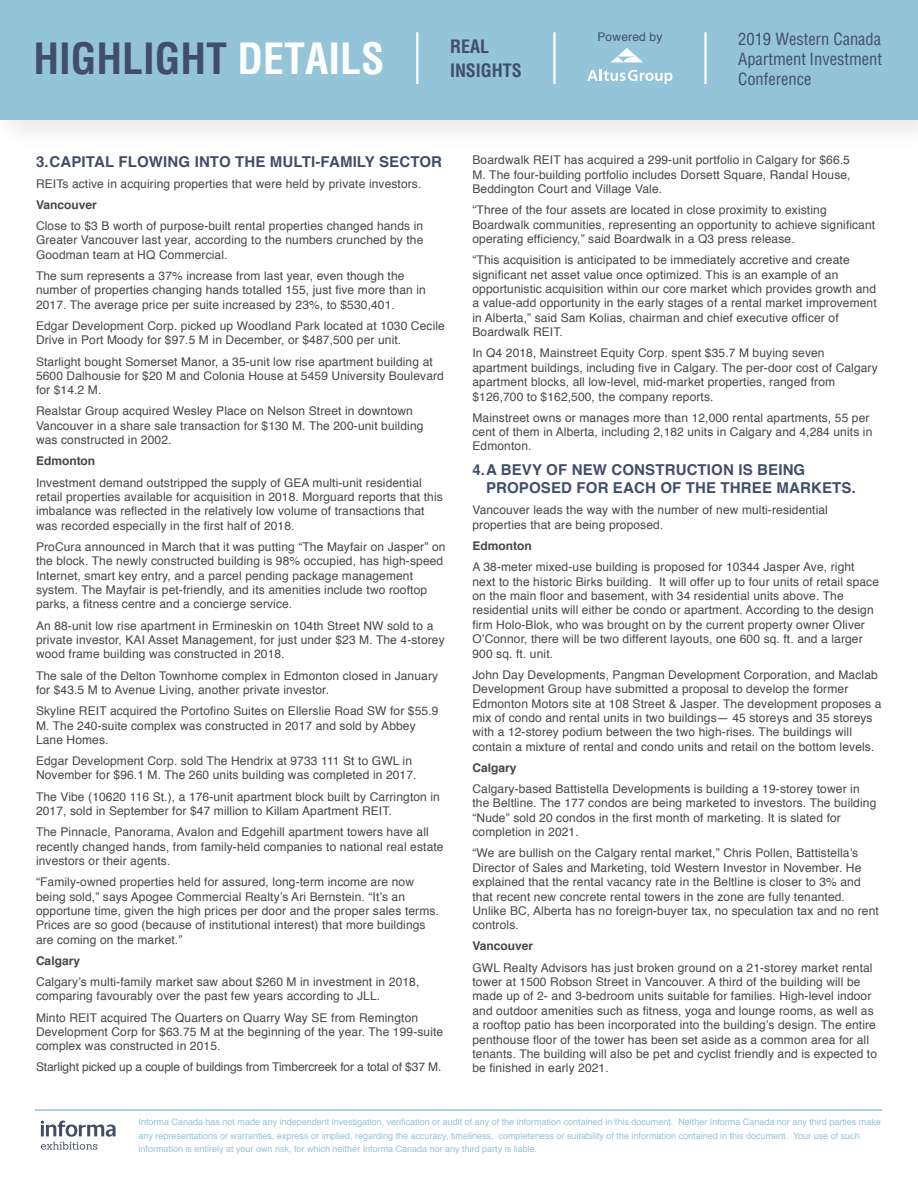
<style>
.page{position:relative;width:918px;height:1188px;background:#fff}
.page>*{position:absolute;margin:0;border:0;box-sizing:border-box;transform-origin:0 0}
.t1{font:700 condensed 42px "Helvetica";color:#424e69}
.t2{font:700 condensed 18px/24px "Helvetica";letter-spacing:-.005em;color:#424e69}
.t3{font:condensed 16.5px/19.8px "Helvetica";color:#424e69;text-align:justify}
.t4{font:700 15px/18px "Helvetica";letter-spacing:.01em;color:#424e69}
.t5{font:12px/14.4px "Helvetica";letter-spacing:.01em;color:#474749}
.t6{font:12px "Helvetica";letter-spacing:-.01em;color:#474749}
.t7{font:700 12px "Helvetica";color:#474749}
.t8{font:12px "Helvetica";letter-spacing:.015em;color:#424e69}
.t9{font:9px/13.5px "Helvetica";color:#94c4d7}
.s1{color:#fff}
</style>
<div class="page">
<div style="left:0;top:0;width:918px;height:153px;background:#f8f8f8"></div>
<div style="left:0;top:0;width:918px;height:119px;background:#94c4d7"></div>
<hr style="left:416px;top:32px;width:2px;height:52px;background:#fff">
<hr style="left:553px;top:32px;width:3px;height:52px;background:#fff">
<svg style="left:587px;top:69px;width:85px;height:15px"></svg>
<svg style="left:611px;top:48px;width:32px;height:14px"></svg>
<hr style="left:704px;top:32px;width:3px;height:52px;background:#fff">
<hr style="left:35px;top:1109px;width:847px;height:2px;background:#94c4d7">
<svg style="left:41px;top:1121px;width:75px;height:29px"></svg>
<h1 class="t1" style="left:33px;top:34px;width:353px">HIGHLIGHT <span class="s1">DETAILS</span></h1>
<h2 class="t2" style="left:450px;top:34px;width:73px">REAL<br>INSIGHTS</h2>
<h3 class="t3" style="left:738px;top:29px;width:145px">2019 Western Canada Apartment Investment Conference</h3>
<p class="t8" style="left:597px;top:28px;width:66px">Powered by</p>
<p class="t4" style="left:36px;top:153px;width:408px">3.CAPITAL FLOWING INTO THE MULTI-FAMILY SECTOR</p>
<p class="t5" style="left:36px;top:177px;width:387px">REITs active in acquiring properties that were held by private investors.</p>
<p class="t7" style="left:36px;top:195px;width:62px">Vancouver</p>
<p class="t5" style="left:36px;top:219px;width:389px;text-align:justify">Close to $3 B worth of purpose-built rental properties changed hands in Greater Vancouver last year, according to the numbers crunched by the Goodman team at HQ Commercial.</p>
<p class="t5" style="left:36px;top:269px;width:391px">The sum represents a 37% increase from last year, even though the number of properties changing hands totalled 155, just five more than in<br>2017. The average price per suite increased by 23%, to $530,401.</p>
<p class="t5" style="left:36px;top:319px;width:410px">Edgar Development Corp. picked up Woodland Park located at 1030 Cecile<br>Drive in Port Moody for $97.5 M in December, or $487,500 per unit.</p>
<p class="t5" style="left:36px;top:354px;width:409px">Starlight bought Somerset Manor, a 35-unit low rise apartment building at<br>5600 Dalhousie for $20 M and Colonia House at 5459 University Boulevard for $14.2 M.</p>
<p class="t5" style="left:36px;top:404px;width:389px">Realstar Group acquired Wesley Place on Nelson Street in downtown<br>Vancouver in a share sale transaction for $130 M. The 200-unit building was constructed in 2002.</p>
<p class="t7" style="left:36px;top:452px;width:61px">Edmonton</p>
<p class="t5" style="left:36px;top:476px;width:408px">Investment demand outstripped the supply of GEA multi-unit residential retail properties available for acquisition in 2018. Morguard reports that this imbalance was reflected in the relatively low volume of transactions that was recorded especially in the first half of 2018.</p>
<p class="t5" style="left:36px;top:540px;width:411px">ProCura announced in March that it was putting “The Mayfair on Jasper” on the block. The newly constructed building is 98% occupied, has high-speed Internet, smart key entry, and a parcel pending package management system. The Mayfair is pet-friendly, and its amenities include two rooftop parks, a fitness centre and a concierge service.</p>
<p class="t5" style="left:36px;top:619px;width:410px">An 88-unit low rise apartment in Ermineskin on 104th Street NW sold to a private investor, KAI Asset Management, for just under $23 M. The 4-storey wood frame building was constructed in 2018.</p>
<p class="t5" style="left:36px;top:669px;width:404px">The sale of the Delton Townhome complex in Edmonton closed in January for $43.5 M to Avenue Living, another private investor.</p>
<p class="t5" style="left:36px;top:704px;width:404px">Skyline REIT acquired the Portofino Suites on Ellerslie Road SW for $55.9<br>M. The 240-suite complex was constructed in 2017 and sold by Abbey<br>Lane Homes.</p>
<p class="t5" style="left:36px;top:754px;width:382px">Edgar Development Corp. sold The Hendrix at 9733 111 St to GWL in<br>November for $96.1 M. The 260 units building was completed in 2017.</p>
<p class="t5" style="left:36px;top:790px;width:405px">The Vibe (10620 116 St.), a 176-unit apartment block built by Carrington in<br>2017, sold in September for $47 million to Killam Apartment REIT.</p>
<p class="t5" style="left:36px;top:825px;width:409px">The Pinnacle, Panorama, Avalon and Edgehill apartment towers have all recently changed hands, from family-held companies to national real estate investors or their agents.</p>
<p class="t5" style="left:36px;top:875px;width:404px">“Family-owned properties held for assured, long-term income are now being sold,” says Apogee Commercial Realty’s Ari Bernstein. “It’s an opportune time, given the high prices per door and the proper sales terms.<br>Prices are so good (because of institutional interest) that more buildings are coming on the market.”</p>
<p class="t7" style="left:36px;top:951px;width:46px">Calgary</p>
<p class="t5" style="left:36px;top:975px;width:385px">Calgary’s multi-family market saw about $260 M in investment in 2018, comparing favourably over the past few years according to JLL.</p>
<p class="t5" style="left:36px;top:1010px;width:409px">Minto REIT acquired The Quarters on Quarry Way SE from Remington<br>Development Corp for $63.75 M at the beginning of the year. The 199-suite complex was constructed in 2015.</p>
<p class="t6" style="left:36px;top:1058px;width:407px">Starlight picked up a couple of buildings from Timbercreek for a total of $37 M.</p>
<p class="t5" style="left:472px;top:153px;width:380px;text-align:justify">Boardwalk REIT has acquired a 299-unit portfolio in Calgary for $66.5<br>M. The four-building portfolio includes Dorsett Square, Randal House, Beddington Court and Village Vale.</p>
<p class="t5" style="left:472px;top:203px;width:404px">“Three of the four assets are located in close proximity to existing<br>Boardwalk communities, representing an opportunity to achieve significant operating efficiency,” said Boardwalk in a Q3 press release.</p>
<p class="t5" style="left:472px;top:253px;width:406px">“This acquisition is anticipated to be immediately accretive and create significant net asset value once optimized. This is an example of an opportunistic acquisition within our core market which provides growth and a value-add opportunity in the early stages of a rental market improvement in Alberta,” said Sam Kolias, chairman and chief executive officer of Boardwalk REIT.</p>
<p class="t5" style="left:472px;top:346px;width:407px">In Q4 2018, Mainstreet Equity Corp. spent $35.7 M buying seven apartment buildings, including five in Calgary. The per-door cost of Calgary apartment blocks, all low-level, mid-market properties, ranged from $126,700 to $162,500, the company reports.</p>
<p class="t5" style="left:472px;top:411px;width:401px">Mainstreet owns or manages more than 12,000 rental apartments, 55 per cent of them in Alberta, including 2,182 units in Calgary and 4,284 units in<br>Edmonton.</p>
<p class="t4" style="left:486px;top:461px;width:371px;text-indent:-14px">4.A BEVY OF NEW CONSTRUCTION IS BEING<br>PROPOSED FOR EACH OF THE THREE MARKETS.</p>
<p class="t5" style="left:472px;top:503px;width:357px">Vancouver leads the way with the number of new multi-residential properties that are being proposed.</p>
<p class="t7" style="left:472px;top:536px;width:61px">Edmonton</p>
<p class="t5" style="left:472px;top:560px;width:408px">A 38-meter mixed-use building is proposed for 10344 Jasper Ave, right next to the historic Birks building. It will offer up to four units of retail space on the main floor and basement, with 34 residential units above. The residential units will either be condo or apartment. According to the design firm Holo-Blok, who was brought on by the current property owner Oliver O’Connor, there will be two different layouts, one 600 sq. ft. and a larger 900 sq. ft. unit.</p>
<p class="t5" style="left:472px;top:668px;width:411px">John Day Developments, Pangman Development Corporation, and Maclab Development Group have submitted a proposal to develop the former Edmonton Motors site at 108 Street &amp; Jasper. The development proposes a mix of condo and rental units in two buildings— 45 storeys and 35 storeys with a 12-storey podium between the two high-rises. The buildings will contain a mixture of rental and condo units and retail on the bottom levels.</p>
<p class="t7" style="left:472px;top:758px;width:46px">Calgary</p>
<p class="t5" style="left:472px;top:782px;width:405px">Calgary-based Battistella Developments is building a 19-storey tower in the Beltline. The 177 condos are being marketed to investors. The building “Nude” sold 20 condos in the first month of marketing. It is slated for completion in 2021.</p>
<p class="t5" style="left:472px;top:846px;width:408px">“We are bullish on the Calgary rental market,” Chris Pollen, Battistella’s Director of Sales and Marketing, told Western Investor in November. He explained that the rental vacancy rate in the Beltline is closer to 3% and that recent new concrete rental towers in the zone are fully tenanted.<br>Unlike BC, Alberta has no foreign-buyer tax, no speculation tax and no rent controls.</p>
<p class="t7" style="left:472px;top:937px;width:62px">Vancouver</p>
<p class="t5" style="left:472px;top:961px;width:406px">GWL Realty Advisors has just broken ground on a 21-storey market rental tower at 1500 Robson Street in Vancouver. A third of the building will be made up of 2- and 3-bedroom units suitable for families. High-level indoor and outdoor amenities such as fitness, yoga and lounge rooms, as well as a rooftop patio has been incorporated into the building’s design. The entire penthouse floor of the tower has been set aside as a common area for all tenants. The building will also be pet and cyclist friendly and is expected to be finished in early 2021.</p>
<p class="t9" style="left:139px;top:1115px;width:744px">Informa Canada has not made any independent investigation, verification or audit of any of the information contained in this document. Neither Informa Canada nor any third parties make any representations or warranties, express or implied, regarding the accuracy, timeliness, completeness or suitability of the information contained in this document. Your use of such information is entirely at your own risk, for which neither Informa Canada nor any third party is liable.</p>
</div>
